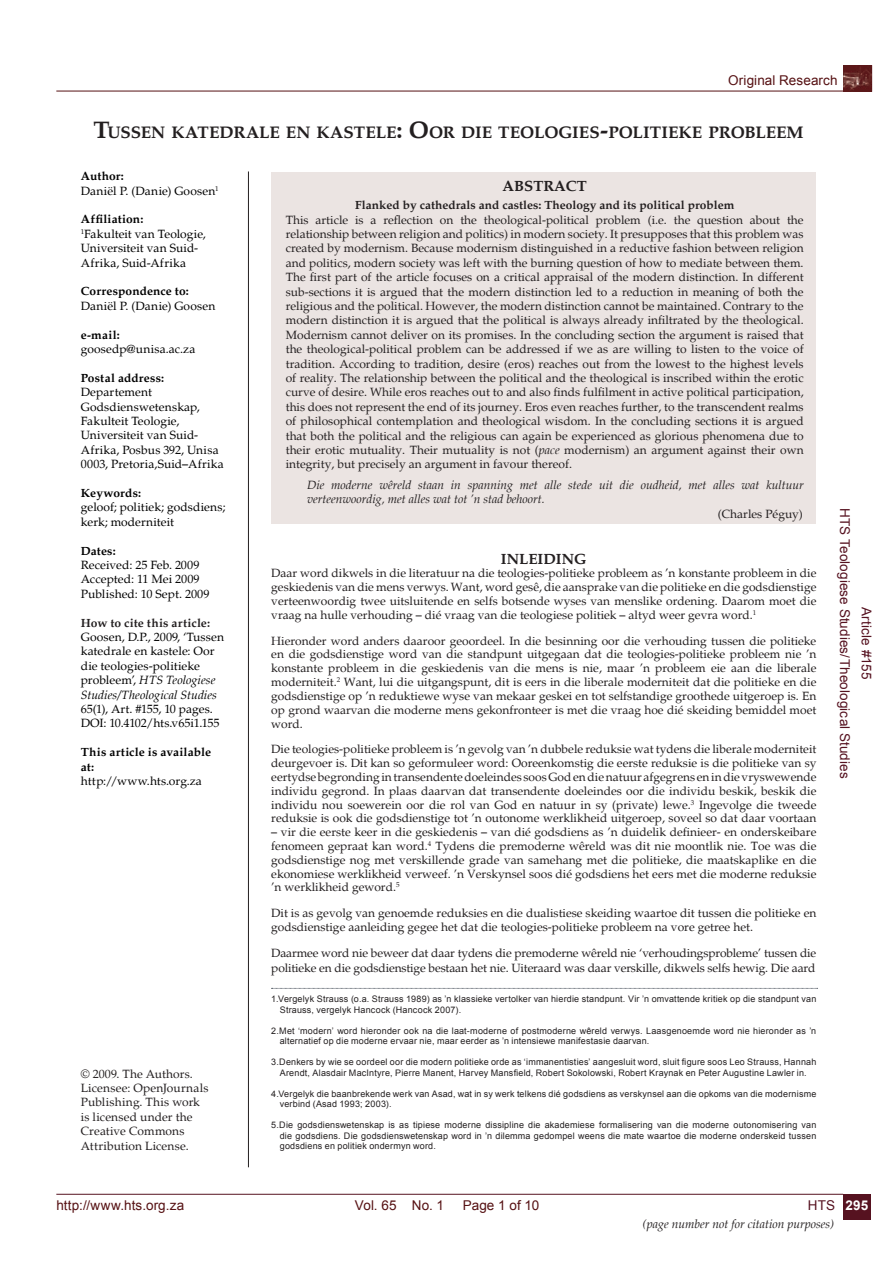
<style>
.page{position:relative;width:893px;height:1263px;background:#fff}
.page>*{position:absolute;margin:0;border:0;box-sizing:border-box;transform-origin:0 0}
.t1{font:700 16.95px "Palatino";letter-spacing:.005em;color:#231f20}
.t2{font:700 15px "Palatino";color:#231f20}
.t3{font:13.5px "Arial";letter-spacing:.01em;color:#561113}
.t4{font:13.5px "Arial";letter-spacing:.01em;color:#561220}
.t5{font:700 13.5px "Arial";color:#fff}
.t6{font:12px/14.4px "Palatino";color:#231f20;text-align:justify}
.t7{font:12px/14.4px "Palatino";letter-spacing:.01em;color:#000}
.t8{font:italic 12px/14.4px "Palatino";color:#231f20}
.t9{font:700 12px "Palatino";color:#231f20}
.t10{font:700 12px/14.4px "Palatino";letter-spacing:.015em;color:#000}
.t11{font:9px/10.5px "Arial";letter-spacing:.02em;color:#231f20}
.s1{font-size:24.3px}
.s2{font-weight:700}
.s3{font-style:italic}
</style>
<div class="page">
<img style="left:846px;top:67px;width:24px;height:22px">
<hr style="left:56px;top:1194px;width:787px;height:1px;background:#561220">
<hr style="left:56px;top:91px;width:788px;height:1px;background:#561113">
<div style="left:844px;top:65px;width:28px;height:26px;border:1px solid #561113"></div>
<div style="left:843px;top:1194px;width:28px;height:25px;background:#561220"></div>
<div style="left:271px;top:173px;width:545px;height:351px;background:#ebe4e2"></div>
<hr style="left:248px;top:171px;width:1px;height:996px;background:#231f20">
<svg style="left:271px;top:988px;width:547px;height:1px"></svg>
<p class="t3" style="left:728px;top:71px;width:111px">Original Research</p>
<h1 class="t1" style="left:94px;top:122px;width:711px"><span class="s1">T</span>USSEN KATEDRALE EN KASTELE<span class="s1">: O</span>OR DIE TEOLOGIES<span class="s1">-</span>POLITIEKE PROBLEEM</h1>
<p class="t7" style="left:81px;top:169px;width:139px"><span class="s2">Author:<br></span>Daniël P. (Danie) Goosen<sup>1</sup></p>
<p class="t7" style="left:81px;top:212px;width:127px"><span class="s2">Affiliation:<br></span><sup>1</sup>Fakulteit van Teologie,<br>Universiteit van Suid-<br>Afrika, Suid-Afrika</p>
<p class="t10" style="left:81px;top:284px;width:110px">Correspondence to:</p>
<p class="t7" style="left:81px;top:299px;width:136px">Daniël P. (Danie) Goosen</p>
<p class="t10" style="left:81px;top:327px;width:41px">e-mail:</p>
<p class="t7" style="left:81px;top:342px;width:116px">goosedp@unisa.ac.za</p>
<p class="t10" style="left:81px;top:371px;width:85px">Postal address:</p>
<p class="t7" style="left:81px;top:385px;width:145px">Departement<br>Godsdienswetenskap,<br>Fakulteit Teologie,<br>Universiteit van Suid-<br>Afrika, Posbus 392, Unisa<br>0003, Pretoria,Suid–Afrika</p>
<p class="t10" style="left:81px;top:486px;width:62px">Keywords:</p>
<p class="t7" style="left:81px;top:500px;width:146px">geloof; politiek; godsdiens; kerk; moderniteit</p>
<p class="t10" style="left:81px;top:543px;width:36px">Dates:</p>
<p class="t7" style="left:81px;top:558px;width:130px">Received: 25 Feb. 2009<br>Accepted: 11 Mei 2009<br>Published: 10 Sept. 2009</p>
<p class="t9" style="left:81px;top:615px;width:131px">How to cite this article:</p>
<p class="t7" style="left:81px;top:630px;width:145px">Goosen, D.P., 2009, ‘Tussen katedrale en kastele: Oor die teologies-politieke probleem’, <span class="s3">HTS Teologiese<br>Studies/Theological Studies</span></p>
<p class="t7" style="left:81px;top:702px;width:140px">65(1), Art. #155, 10 pages.<br>DOI: 10.4102/hts.v65i1.155</p>
<p class="t10" style="left:81px;top:745px;width:132px">This article is available at:</p>
<p class="t7" style="left:81px;top:774px;width:123px">http://www.hts.org.za</p>
<p class="t6" style="left:81px;top:1066px;width:129px;text-align:left">© 2009. The Authors.<br>Licensee: OpenJournals<br>Publishing. This work is licensed under the<br>Creative Commons<br>Attribution License.</p>
<p class="t2" style="left:503px;top:177px;width:86px">ABSTRACT</p>
<p class="t9" style="left:355px;top:198px;width:381px">Flanked by cathedrals and castles: Theology and its political problem</p>
<p class="t6" style="left:286px;top:213px;width:519px">This article is a reflection on the theological-political problem (i.e. the question about the relationship between religion and politics) in modern society. It presupposes that this problem was created by modernism. Because modernism distinguished in a reductive fashion between religion and politics, modern society was left with the burning question of how to mediate between them.<br>The first part of the article focuses on a critical appraisal of the modern distinction. In different sub-sections it is argued that the modern distinction led to a reduction in meaning of both the religious and the political. However, the modern distinction cannot be maintained. Contrary to the modern distinction it is argued that the political is always already infiltrated by the theological.<br>Modernism cannot deliver on its promises. In the concluding section the argument is raised that the theological-political problem can be addressed if we as are willing to listen to the voice of tradition. According to tradition, desire (eros) reaches out from the lowest to the highest levels of reality. The relationship between the political and the theological is inscribed within the erotic curve of desire. While eros reaches out to and also finds fulfilment in active political participation, this does not represent the end of its journey. Eros even reaches further, to the transcendent realms of philosophical contemplation and theological wisdom. In the concluding sections it is argued that both the political and the religious can again be experienced as glorious phenomena due to their erotic mutuality. Their mutuality is not (<span class="s3">pace</span> modernism) an argument against their own integrity, but precisely an argument in favour thereof.</p>
<p class="t8" style="left:307px;top:478px;width:498px">Die moderne wêreld staan in spanning met alle stede uit die oudheid, met alles wat kultuur verteenwoordig, met alles wat tot ’n stad behoort.</p>
<p class="t6" style="left:718px;top:507px;width:87px">(Charles Péguy)</p>
<p class="t2" style="left:501px;top:550px;width:87px">INLEIDING</p>
<p class="t6" style="left:271px;top:567px;width:547px;line-height:13.8px">Daar word dikwels in die literatuur na die teologies-politieke probleem as ’n konstante probleem in die geskiedenis van die mens verwys. Want, word gesê, die aansprake van die politieke en die godsdienstige verteenwoordig twee uitsluitende en selfs botsende wyses van menslike ordening. Daarom moet die vraag na hulle verhouding – dié vraag van die teologiese politiek – altyd weer gevra word.<sup>1</sup></p>
<p class="t6" style="left:271px;top:634px;width:547px;line-height:13.8px">Hieronder word anders daaroor geoordeel. In die besinning oor die verhouding tussen die politieke en die godsdienstige word van die standpunt uitgegaan dat die teologies-politieke probleem nie ’n konstante probleem in die geskiedenis van die mens is nie, maar ’n probleem eie aan die liberale moderniteit.<sup>2</sup> Want, lui die uitgangspunt, dit is eers in die liberale moderniteit dat die politieke en die godsdienstige op ’n reduktiewe wyse van mekaar geskei en tot selfstandige groothede uitgeroep is. En op grond waarvan die moderne mens gekonfronteer is met die vraag hoe dié skeiding bemiddel moet word.</p>
<p class="t6" style="left:271px;top:743px;width:547px;line-height:13.8px">Die teologies-politieke probleem is ’n gevolg van ’n dubbele reduksie wat tydens die liberale moderniteit deurgevoer is. Dit kan so geformuleer word: Ooreenkomstig die eerste reduksie is die politieke van sy eertydse begronding in transendente doeleindes soos God en die natuur afgegrens en in die vryswewende individu gegrond. In plaas daarvan dat transendente doeleindes oor die individu beskik, beskik die individu nou soewerein oor die rol van God en natuur in sy (private) lewe.<sup>3</sup> Ingevolge die tweede reduksie is ook die godsdienstige tot ’n outonome werklikheid uitgeroep, soveel so dat daar voortaan</p>
<p class="t6" style="left:271px;top:825px;width:547px;line-height:13.8px">– vir die eerste keer in die geskiedenis – van dié godsdiens as ’n duidelik definieer- en onderskeibare fenomeen gepraat kan word.<sup>4</sup> Tydens die premoderne wêreld was dit nie moontlik nie. Toe was die godsdienstige nog met verskillende grade van samehang met die politieke, die maatskaplike en die ekonomiese werklikheid verweef. ’n Verskynsel soos dié godsdiens het eers met die moderne reduksie ’n werklikheid geword.<sup>5</sup></p>
<p class="t6" style="left:271px;top:906px;width:547px;line-height:13.8px">Dit is as gevolg van genoemde reduksies en die dualistiese skeiding waartoe dit tussen die politieke en godsdienstige aanleiding gegee het dat die teologies-politieke probleem na vore getree het.</p>
<p class="t6" style="left:271px;top:946px;width:547px">Daarmee word nie beweer dat daar tydens die premoderne wêreld nie ‘verhoudingsprobleme’ tussen die politieke en die godsdienstige bestaan het nie. Uiteraard was daar verskille, dikwels selfs hewig. Die aard</p>
<p class="t11" style="left:280px;top:994px;width:538px;text-indent:-9px">1.Vergelyk Strauss (o.a. Strauss 1989) as ’n klassieke vertolker van hierdie standpunt. Vir ’n omvattende kritiek op die standpunt van<br>Strauss, vergelyk Hancock (Hancock 2007).</p>
<p class="t11" style="left:280px;top:1025px;width:538px;text-indent:-9px">2.Met ‘modern’ word hieronder ook na die laat-moderne of postmoderne wêreld verwys. Laasgenoemde word nie hieronder as ’n alternatief op die moderne ervaar nie, maar eerder as ’n intensiewe manifestasie daarvan.</p>
<p class="t11" style="left:271px;top:1057px;width:547px;text-align:center">3.Denkers by wie se oordeel oor die modern politieke orde as ‘immanentisties’ aangesluit word, sluit figure soos Leo Strauss, Hannah<br>Arendt, Alasdair MacIntyre, Pierre Manent, Harvey Mansfield, Robert Sokolowski, Robert Kraynak en Peter Augustine Lawler in.</p>
<p class="t11" style="left:280px;top:1088px;width:538px;text-indent:-9px">4.Vergelyk die baanbrekende werk van Asad, wat in sy werk telkens dié godsdiens as verskynsel aan die opkoms van die modernisme verbind (Asad 1993; 2003).</p>
<p class="t11" style="left:280px;top:1120px;width:538px;text-align:justify;text-indent:-9px">5.Die godsdienswetenskap is as tipiese moderne dissipline die akademiese formalisering van die moderne outonomisering van die godsdiens. Die godsdienswetenskap word in ’n dilemma gedompel weens die mate waartoe die moderne onderskeid tussen godsdiens en politiek ondermyn word.</p>
<p class="t4" style="left:854px;top:508px;width:272px;rotate:90deg">HTS Teologiese Studies/Theological Studies</p>
<p class="t4" style="left:875px;top:607px;width:74px;rotate:90deg">Article #155</p>
<p class="t3" style="left:56px;top:1196px;width:129px">http://www.hts.org.za</p>
<p class="t4" style="left:808px;top:1196px;width:29px">HTS</p>
<p class="t3" style="left:355px;top:1196px;width:91px">Vol. 65 No. 1</p>
<p class="t3" style="left:463px;top:1196px;width:78px">Page 1 of 10</p>
<p class="t5" style="left:845px;top:1196px;width:24px">295</p>
<p class="t8" style="left:643px;top:1217px;width:193px">(page number not for citation purposes)</p>
</div>
